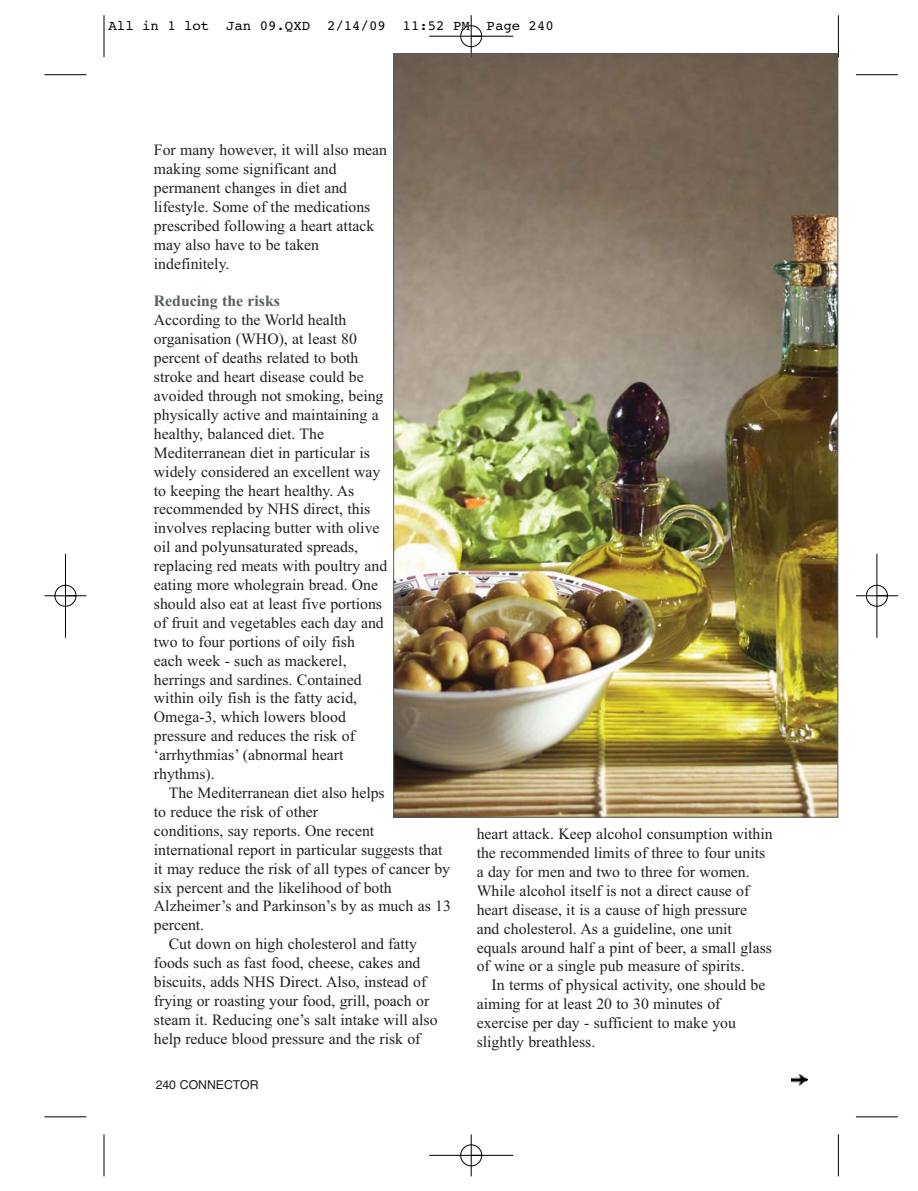
<style>
.page{position:relative;width:918px;height:1191px;background:#fff}
.page>*{position:absolute;margin:0;border:0;box-sizing:border-box;transform-origin:0 0}
.t1{font:15.75px/18.9px "Times New Roman";color:#231f20}
.t2{font:700 15.75px "Times New Roman";color:#585f5c}
.t3{font:14px "Courier";color:#000}
.t4{font:12.25px "Helvetica";color:#231f20}
</style>
<div class="page">
<img style="left:395px;top:55px;width:441px;height:760px">
<img style="left:791px;top:1075px;width:17px;height:10px">
<hr style="left:104px;top:15px;width:1px;height:42px;background:#000">
<hr style="left:44px;top:74px;width:42px;height:1px;background:#000">
<hr style="left:838px;top:15px;width:1px;height:42px;background:#000">
<hr style="left:856px;top:74px;width:42px;height:1px;background:#000">
<hr style="left:104px;top:1134px;width:1px;height:42px;background:#000">
<hr style="left:44px;top:1116px;width:42px;height:1px;background:#000">
<hr style="left:838px;top:1134px;width:1px;height:42px;background:#000">
<hr style="left:856px;top:1116px;width:42px;height:1px;background:#000">
<div style="left:866px;top:585px;width:22px;height:21px;border:1px solid #fff;border-radius:50%"></div>
<hr style="left:429px;top:36px;width:84px;height:1px;background:#000">
<hr style="left:429px;top:1155px;width:84px;height:1px;background:#000">
<hr style="left:65px;top:554px;width:1px;height:84px;background:#000">
<hr style="left:876px;top:554px;width:1px;height:84px;background:#000">
<hr style="left:471px;top:15px;width:1px;height:42px;background:#000">
<hr style="left:471px;top:1134px;width:1px;height:42px;background:#000">
<hr style="left:44px;top:595px;width:42px;height:1px;background:#000">
<hr style="left:856px;top:595px;width:42px;height:1px;background:#000">
<div style="left:460px;top:25px;width:22px;height:22px;border:1px solid #000;border-radius:50%"></div>
<div style="left:460px;top:1144px;width:22px;height:22px;border:1px solid #000;border-radius:50%"></div>
<div style="left:55px;top:585px;width:21px;height:21px;border:1px solid #000;border-radius:50%"></div>
<div style="left:866px;top:585px;width:21px;height:21px;border:1px solid #000;border-radius:50%"></div>
<p class="t3" style="left:108px;top:21px;width:447px">All in 1 lot Jan 09.QXD 2/14/09 11:52 PM Page 240</p>
<p class="t1" style="left:154px;top:142px;width:235px">For many however, it will also mean making some significant and permanent changes in diet and lifestyle. Some of the medications prescribed following a heart attack may also have to be taken indefinitely.</p>
<p class="t2" style="left:154px;top:296px;width:127px">Reducing the risks</p>
<p class="t1" style="left:154px;top:312px;width:235px">According to the World health organisation (WHO), at least 80 percent of deaths related to both stroke and heart disease could be avoided through not smoking, being physically active and maintaining a healthy, balanced diet. The<br>Mediterranean diet in particular is widely considered an excellent way to keeping the heart healthy. As recommended by NHS direct, this involves replacing butter with olive oil and polyunsaturated spreads, replacing red meats with poultry and eating more wholegrain bread. One should also eat at least five portions of fruit and vegetables each day and two to four portions of oily fish each week - such as mackerel, herrings and sardines. Contained within oily fish is the fatty acid,<br>Omega-3, which lowers blood pressure and reduces the risk of ‘arrhythmias’ (abnormal heart rhythms).</p>
<p class="t1" style="left:169px;top:785px;width:217px">The Mediterranean diet also helps</p>
<p class="t1" style="left:154px;top:803px;width:166px">to reduce the risk of other</p>
<p class="t1" style="left:154px;top:822px;width:222px">conditions, say reports. One recent</p>
<p class="t1" style="left:154px;top:841px;width:290px">international report in particular suggests that</p>
<p class="t1" style="left:154px;top:860px;width:298px">it may reduce the risk of all types of cancer by</p>
<p class="t1" style="left:154px;top:879px;width:239px">six percent and the likelihood of both</p>
<p class="t1" style="left:154px;top:898px;width:298px">Alzheimer’s and Parkinson’s by as much as 13</p>
<p class="t1" style="left:154px;top:917px;width:52px">percent.</p>
<p class="t1" style="left:169px;top:936px;width:250px">Cut down on high cholesterol and fatty</p>
<p class="t1" style="left:154px;top:955px;width:268px">foods such as fast food, cheese, cakes and</p>
<p class="t1" style="left:154px;top:974px;width:274px">biscuits, adds NHS Direct. Also, instead of</p>
<p class="t1" style="left:154px;top:992px;width:277px">frying or roasting your food, grill, poach or</p>
<p class="t1" style="left:154px;top:1011px;width:285px">steam it. Reducing one’s salt intake will also</p>
<p class="t1" style="left:154px;top:1030px;width:268px">help reduce blood pressure and the risk of</p>
<p class="t4" style="left:156px;top:1080px;width:104px">240 CONNECTOR</p>
<p class="t1" style="left:477px;top:826px;width:297px">heart attack. Keep alcohol consumption within the recommended limits of three to four units a day for men and two to three for women.<br>While alcohol itself is not a direct cause of heart disease, it is a cause of high pressure and cholesterol. As a guideline, one unit equals around half a pint of beer, a small glass of wine or a single pub measure of spirits.</p>
<p class="t1" style="left:477px;top:977px;width:290px;text-indent:15px">In terms of physical activity, one should be aiming for at least 20 to 30 minutes of exercise per day - sufficient to make you slightly breathless.</p>
</div>
